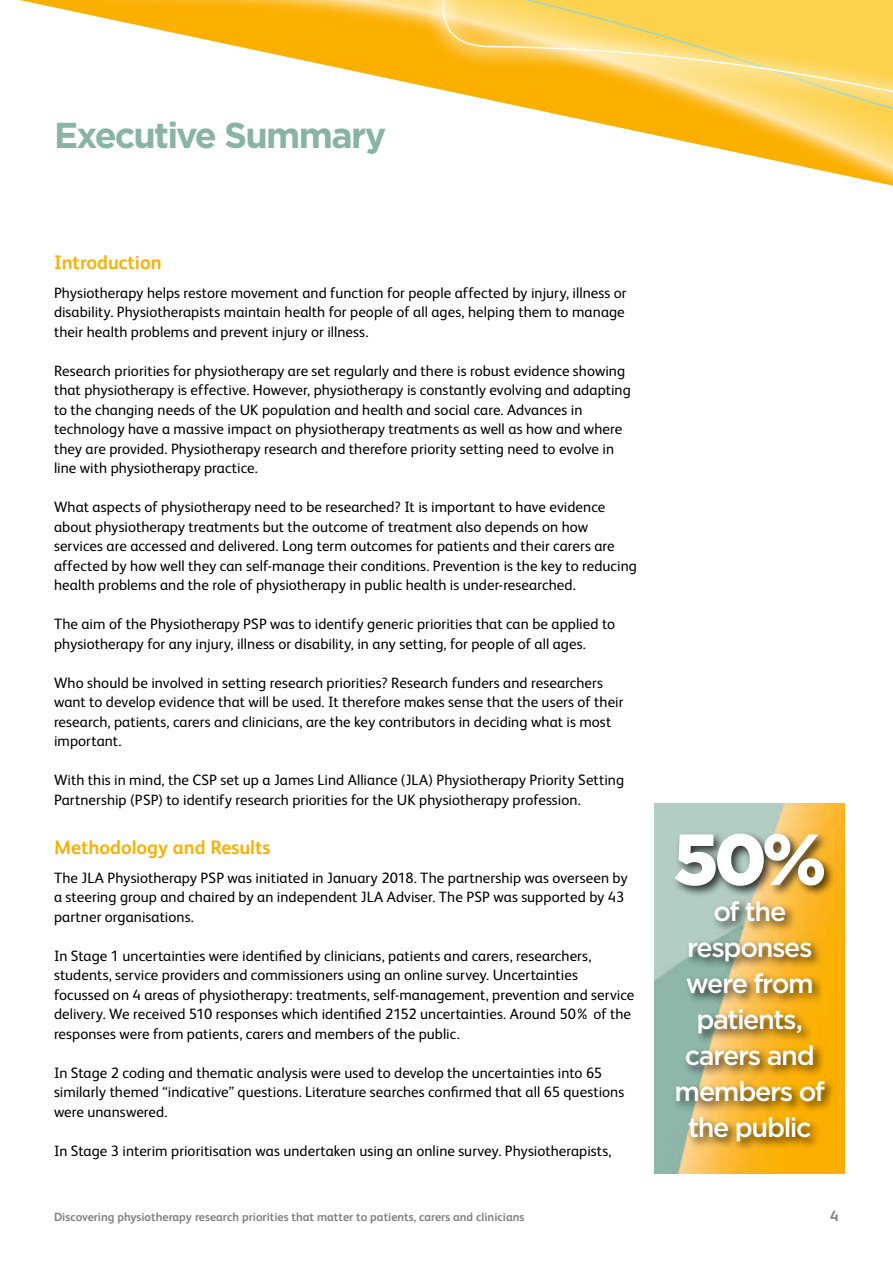
<style>
.page{position:relative;width:893px;height:1263px;background:#fff}
.page>*{position:absolute;margin:0;border:0;box-sizing:border-box;transform-origin:0 0}
.t1{font:900 72px "Gotham";color:#fff}
.t2{font:700 36px "Gotham";letter-spacing:-.045em;color:#89b4a5}
.t3{font:500 27px/36px "Gotham";letter-spacing:-.05em;color:#fff;text-align:center}
.t4{font:700 19.5px "FS Albert";color:#fbb000}
.t5{font:15px/19.5px "FS Albert";letter-spacing:.005em;color:#000}
.t6{font:700 15px "FS Albert";color:#808183}
.t7{font:700 12px "FS Albert";color:#808183}
</style>
<div class="page">
<svg style="left:20px;top:0;width:873px;height:186px"></svg>
<svg style="left:84px;top:0;width:809px;height:171px"></svg>
<img style="left:655px;top:804px;width:190px;height:370px">
<div style="left:671px;top:830px;width:166px;height:323px;background:#000;opacity:.75"></div>
<h2 class="t2" style="left:54px;top:111px;width:334px">Executive Summary</h2>
<h3 class="t4" style="left:54px;top:249px;width:109px">Introduction</h3>
<p class="t5" style="left:54px;top:282px;width:574px">Physiotherapy helps restore movement and function for people affected by injury, illness or disability. Physiotherapists maintain health for people of all ages, helping them to manage their health problems and prevent injury or illness.</p>
<p class="t5" style="left:54px;top:360px;width:578px">Research priorities for physiotherapy are set regularly and there is robust evidence showing that physiotherapy is effective. However, physiotherapy is constantly evolving and adapting to the changing needs of the UK population and health and social care. Advances in technology have a massive impact on physiotherapy treatments as well as how and where they are provided. Physiotherapy research and therefore priority setting need to evolve in line with physiotherapy practice.</p>
<p class="t5" style="left:54px;top:497px;width:584px">What aspects of physiotherapy need to be researched? It is important to have evidence about physiotherapy treatments but the outcome of treatment also depends on how services are accessed and delivered. Long term outcomes for patients and their carers are affected by how well they can self-manage their conditions. Prevention is the key to reducing health problems and the role of physiotherapy in public health is under-researched.</p>
<p class="t5" style="left:54px;top:614px;width:563px">The aim of the Physiotherapy PSP was to identify generic priorities that can be applied to physiotherapy for any injury, illness or disability, in any setting, for people of all ages.</p>
<p class="t5" style="left:54px;top:672px;width:571px">Who should be involved in setting research priorities? Research funders and researchers want to develop evidence that will be used. It therefore makes sense that the users of their research, patients, carers and clinicians, are the key contributors in deciding what is most important.</p>
<p class="t5" style="left:54px;top:770px;width:572px">With this in mind, the CSP set up a James Lind Alliance (JLA) Physiotherapy Priority Setting<br>Partnership (PSP) to identify research priorities for the UK physiotherapy profession.</p>
<h3 class="t4" style="left:54px;top:834px;width:218px">Methodology and Results</h3>
<p class="t5" style="left:54px;top:867px;width:575px">The JLA Physiotherapy PSP was initiated in January 2018. The partnership was overseen by a steering group and chaired by an independent JLA Adviser. The PSP was supported by 43 partner organisations.</p>
<p class="t5" style="left:54px;top:945px;width:582px">In Stage 1 uncertainties were identified by clinicians, patients and carers, researchers, students, service providers and commissioners using an online survey. Uncertainties focussed on 4 areas of physiotherapy: treatments, self-management, prevention and service delivery. We received 510 responses which identified 2152 uncertainties. Around 50% of the responses were from patients, carers and members of the public.</p>
<p class="t5" style="left:54px;top:1062px;width:572px">In Stage 2 coding and thematic analysis were used to develop the uncertainties into 65 similarly themed “indicative” questions. Literature searches confirmed that all 65 questions were unanswered.</p>
<p class="t5" style="left:54px;top:1140px;width:559px">In Stage 3 interim prioritisation was undertaken using an online survey. Physiotherapists,</p>
<h1 class="t1" style="left:673px;top:810px;width:155px">50%</h1>
<h3 class="t3" style="left:675px;top:893px;width:152px">of the responses were from patients, carers and members of the public</h3>
<p class="t7" style="left:54px;top:1208px;width:472px">Discovering physiotherapy research priorities that matter to patients, carers and clinicians</p>
<p class="t6" style="left:830px;top:1205px;width:10px">4</p>
</div>
